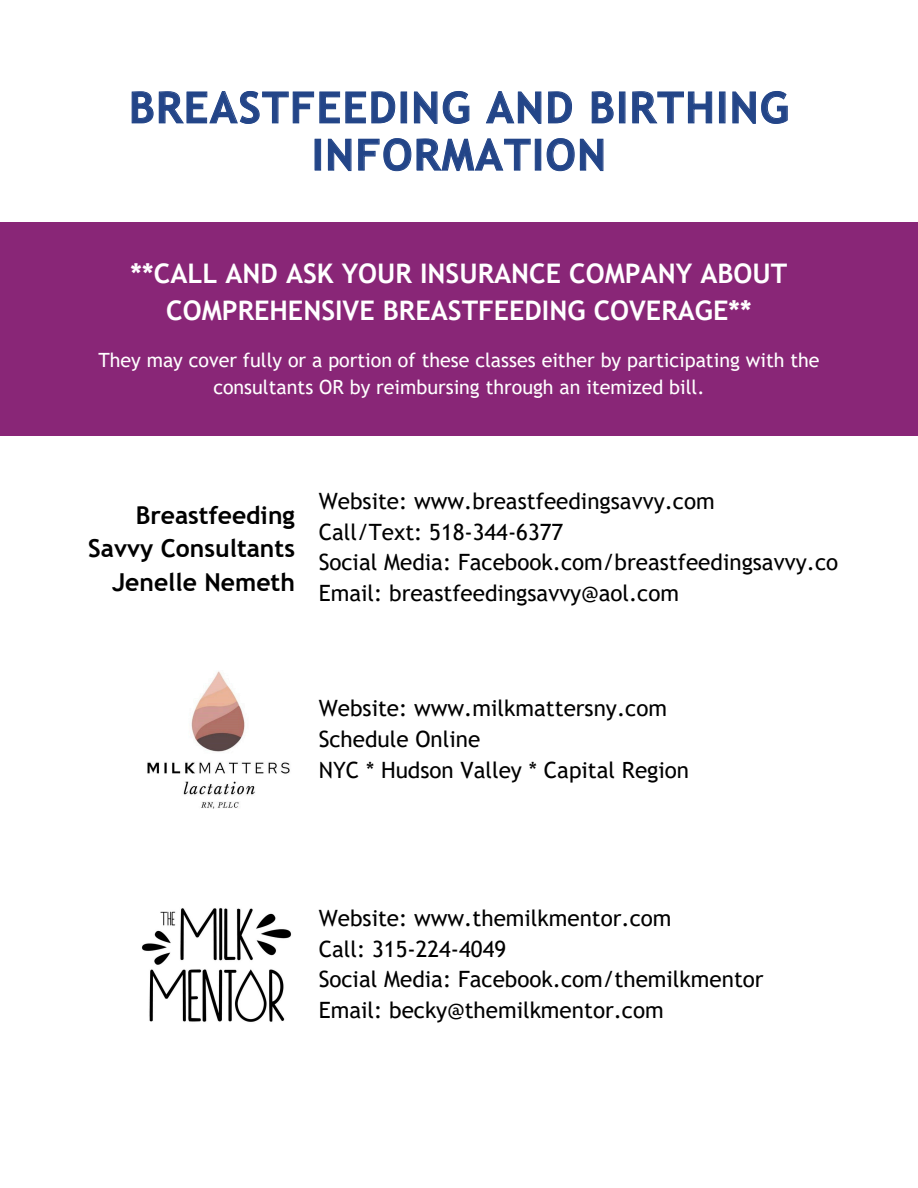
<style>
.page{position:relative;width:918px;height:1188px;background:#fff}
.page>*{position:absolute;margin:0;border:0;box-sizing:border-box;transform-origin:0 0}
.t1{font:700 43.2px/47.2px "Trebuchet MS";letter-spacing:.035em;color:#234588;text-align:center}
.t2{font:700 27px/37.2px "Trebuchet MS";color:#fff;text-align:center}
.t3{font:700 24.75px/33.6px "Trebuchet MS";color:#000;text-align:right}
.t4{font:22.5px/30.9px "Trebuchet MS";color:#000}
.t5{font:19.65px/27px "Trebuchet MS";color:#fff;text-align:center}
</style>
<div class="page">
<svg style="left:131px;top:91px;width:657px;height:33px"></svg>
<svg style="left:314px;top:138px;width:290px;height:34px"></svg>
<div style="left:0;top:222px;width:918px;height:214px;background:#892677"></div>
<img style="left:147px;top:671px;width:143px;height:138px">
<img style="left:141px;top:908px;width:151px;height:114px">
<h1 class="t1" style="left:129px;top:84px;width:661px">BREASTFEEDING AND BIRTHING<br>INFORMATION</h1>
<h2 class="t2" style="left:131px;top:255px;width:658px">**CALL AND ASK YOUR INSURANCE COMPANY ABOUT<br>COMPREHENSIVE BREASTFEEDING COVERAGE**</h2>
<p class="t5" style="left:98px;top:347px;width:723px">They may cover fully or a portion of these classes either by participating with the consultants OR by reimbursing through an itemized bill.</p>
<p class="t3" style="left:88px;top:498px;width:208px">Breastfeeding<br>Savvy Consultants<br>Jenelle Nemeth</p>
<h4 class="t4" style="left:319px;top:485px;width:521px">Website: www.breastfeedingsavvy.com<br>Call/Text: 518-344-6377<br>Social Media: Facebook.com/breastfeedingsavvy.co Email: breastfeedingsavvy@aol.com</h4>
<p class="t4" style="left:319px;top:692px;width:372px">Website: www.milkmattersny.com<br>Schedule Online<br>NYC * Hudson Valley * Capital Region</p>
<h4 class="t4" style="left:319px;top:902px;width:446px">Website: www.themilkmentor.com<br>Call: 315-224-4049<br>Social Media: Facebook.com/themilkmentor Email: becky@themilkmentor.com</h4>
</div>
